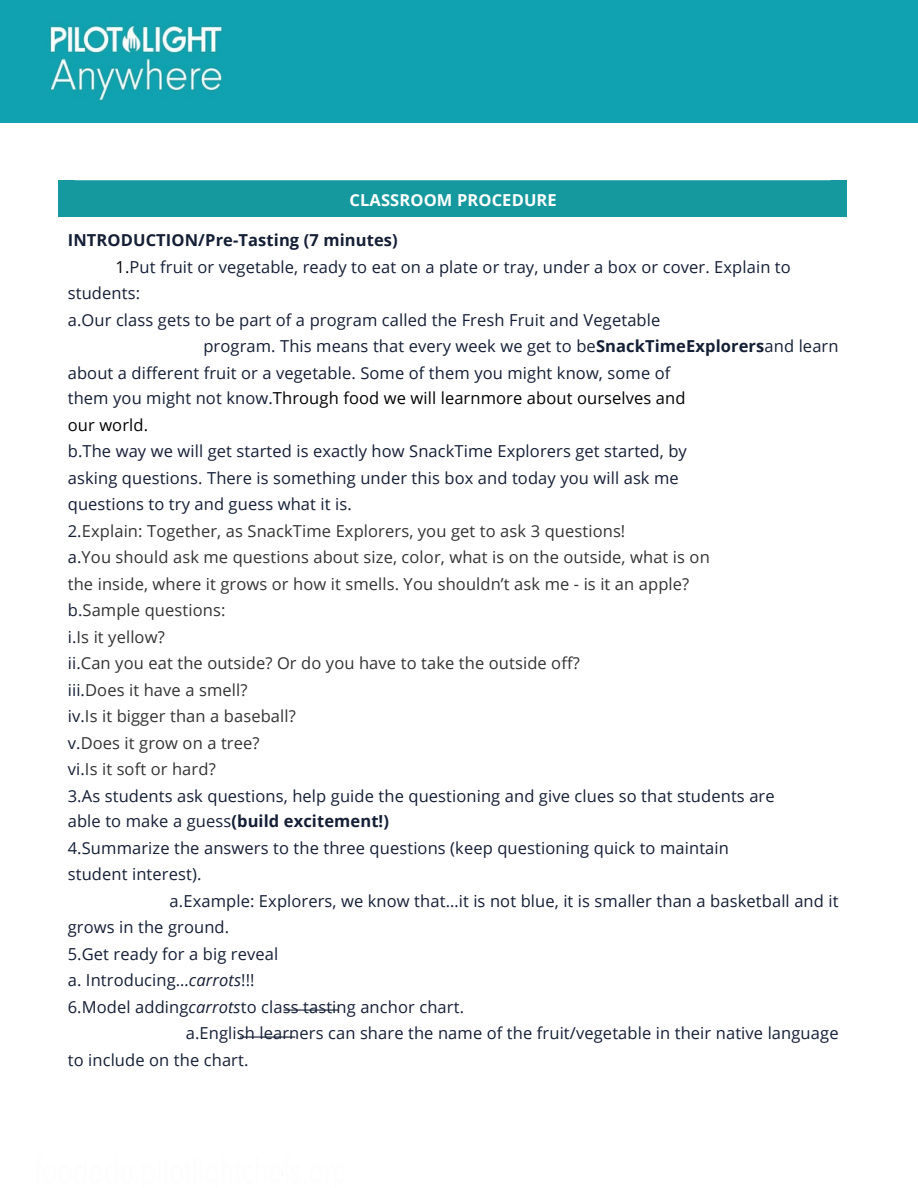
<style>
.page{position:relative;width:918px;height:1188px;background:#fff}
.page>*{position:absolute;margin:0;border:0;box-sizing:border-box;transform-origin:0 0}
.t1{font:16.5px "Open Sans";letter-spacing:.005em;color:#141e35}
.t2{font:16.5px "Open Sans";letter-spacing:.005em;color:#333}
.t3{font:16.5px "Open Sans";letter-spacing:.005em;color:#000}
.t4{font:700 16.5px "Open Sans";letter-spacing:.005em;color:#141e35}
.t5{font:700 16.5px "Open Sans";letter-spacing:.01em;color:#fff}
.s1{color:#000}
.s2{font-weight:700}
.s3{color:#141e35}
.s4{font-weight:400}
.s5{font-style:italic}
</style>
<div class="page">
<div style="left:0;top:0;width:918px;height:122px;background:#10a2b1"></div>
<div style="left:59px;top:180px;width:788px;height:37px;background:#16999e"></div>
<div style="left:75px;top:150px;width:756px;height:33px;background:#fff"></div>
<hr style="left:240px;top:1036px;width:55px;height:2px;background:#141e35">
<hr style="left:284px;top:1009px;width:55px;height:2px;background:#141e35">
<p class="t5" style="left:350px;top:189px;width:209px">CLASSROOM PROCEDURE</p>
<p class="t4" style="left:68px;top:228px;width:332px">INTRODUCTION/Pre-Tasting (7 minutes)</p>
<p class="t1" style="left:115px;top:255px;width:677px"><span class="s1">1.</span>Put fruit or vegetable, ready to eat on a plate or tray, under a box or cover. Explain to</p>
<p class="t1" style="left:68px;top:281px;width:74px">students:</p>
<p class="t1" style="left:68px;top:308px;width:594px">a.Our class gets to be part of a program called the Fresh Fruit and Vegetable</p>
<p class="t1" style="left:203px;top:334px;width:637px">program. This means that every week we get to be<span class="s2">SnackTimeExplorers</span>and learn</p>
<p class="t1" style="left:68px;top:361px;width:604px">about a different fruit or a vegetable. Some of them you might know, some of</p>
<p class="t3" style="left:68px;top:387px;width:619px"><span class="s3">them you might not know.</span>Through food we will learnmore about ourselves and</p>
<p class="t3" style="left:68px;top:414px;width:82px">our world.</p>
<p class="t1" style="left:68px;top:440px;width:621px">b.The way we will get started is exactly how SnackTime Explorers get started, by</p>
<p class="t1" style="left:68px;top:467px;width:613px">asking questions. There is something under this box and today you will ask me</p>
<p class="t1" style="left:68px;top:493px;width:286px">questions to try and guess what it is.</p>
<p class="t2" style="left:68px;top:520px;width:559px"><span class="s3">2.</span>Explain: Together, as SnackTime Explorers, you get to ask 3 questions!</p>
<p class="t2" style="left:68px;top:545px;width:644px"><span class="s3">a.</span>You should ask me questions about size, color, what is on the outside, what is on</p>
<p class="t2" style="left:68px;top:572px;width:623px">the inside, where it grows or how it smells. You shouldn’t ask me - is it an apple?</p>
<p class="t2" style="left:68px;top:598px;width:159px"><span class="s3">b.</span>Sample questions:</p>
<p class="t2" style="left:68px;top:625px;width:98px"><span class="s3">i.</span>Is it yellow?</p>
<p class="t2" style="left:68px;top:651px;width:514px"><span class="s3">ii.</span>Can you eat the outside? Or do you have to take the outside off?</p>
<p class="t2" style="left:68px;top:678px;width:181px"><span class="s3">iii.</span>Does it have a smell?</p>
<p class="t2" style="left:68px;top:704px;width:230px"><span class="s3">iv.</span>Is it bigger than a baseball?</p>
<p class="t2" style="left:68px;top:731px;width:193px"><span class="s3">v.</span>Does it grow on a tree?</p>
<p class="t2" style="left:68px;top:757px;width:149px"><span class="s3">vi.</span>Is it soft or hard?</p>
<p class="t1" style="left:68px;top:784px;width:708px">3.As students ask questions, help guide the questioning and give clues so that students are</p>
<p class="t4" style="left:68px;top:810px;width:323px"><span class="s4">able to make a guess</span>(build excitement!)</p>
<p class="t1" style="left:68px;top:837px;width:663px">4.Summarize the answers to the three questions (keep questioning quick to maintain</p>
<p class="t1" style="left:68px;top:863px;width:135px">student interest).</p>
<p class="t1" style="left:170px;top:890px;width:670px">a.Example: Explorers, we know that…it is not blue, it is smaller than a basketball and it</p>
<p class="t1" style="left:68px;top:916px;width:163px">grows in the ground.</p>
<p class="t1" style="left:68px;top:943px;width:212px">5.Get ready for a big reveal</p>
<p class="t1" style="left:68px;top:968px;width:188px">a. Introducing…<span class="s5">carrots</span>!!!</p>
<p class="t1" style="left:68px;top:995px;width:398px">6.Model adding<span class="s5">carrots</span>to class tasting anchor chart.</p>
<p class="t1" style="left:186px;top:1021px;width:654px">a.English learners can share the name of the fruit/vegetable in their native language</p>
<p class="t1" style="left:68px;top:1048px;width:182px">to include on the chart.</p>
</div>
